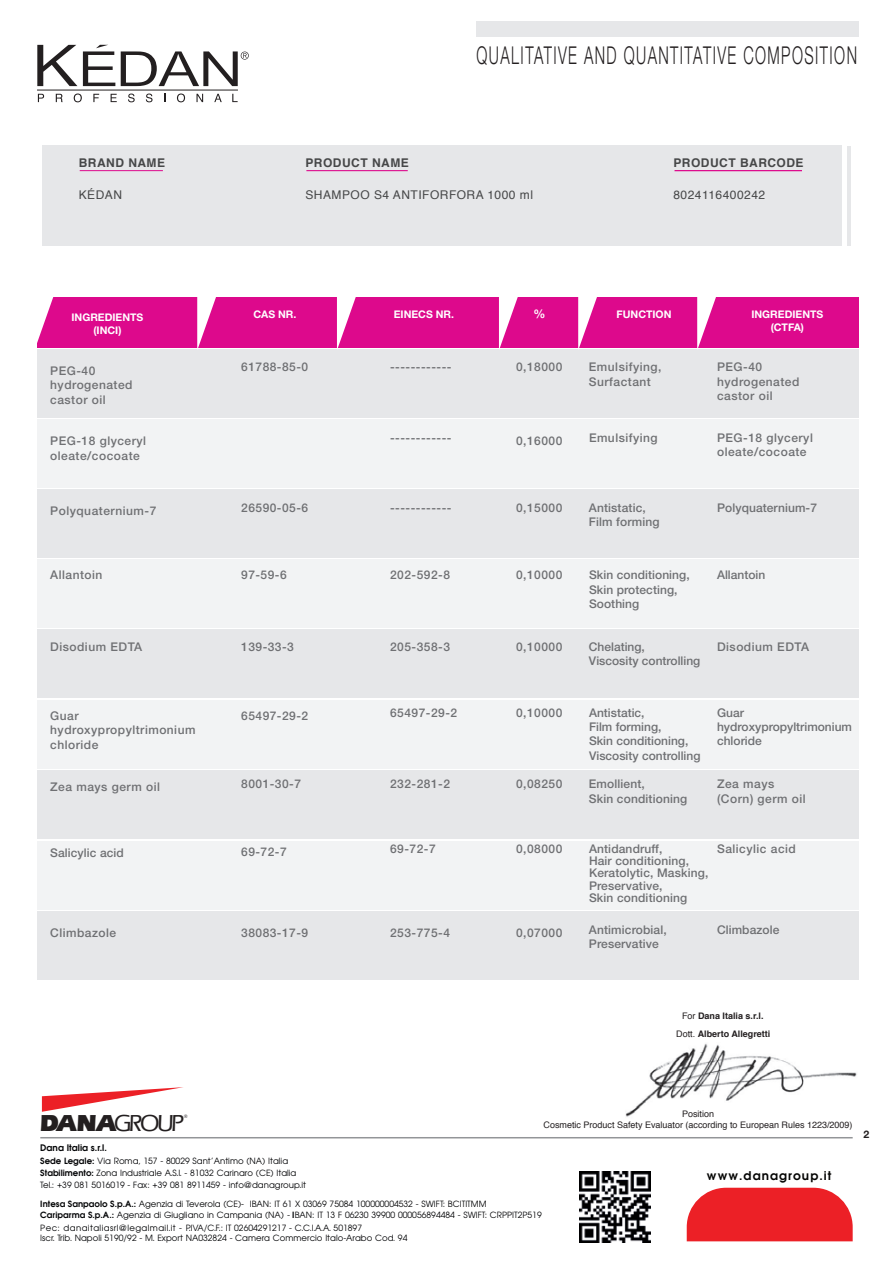
<style>
.page{position:relative;width:893px;height:1263px;background:#fff}
.page>*{position:absolute;margin:0;border:0;box-sizing:border-box;transform-origin:0 0}
.t1{font:300 24.6px "Helvetica Neue LT Std";letter-spacing:.095em;color:#231f20;scale:.6 1}
.t2{font:500 24.3px "Eras IT Cby BT";letter-spacing:-.09em;color:#231f20}
.t3{font:500 12px/14.4px "Helvetica Neue LT Std";letter-spacing:.025em;color:#6f7073}
.t4{font:500 12px/14.4px "Helvetica Neue LT Std";color:#6f7073}
.t5{font:500 12px/14.4px "Helvetica Neue LT Std";letter-spacing:.005em;color:#6f7073}
.t6{font:12px "Helvetica";letter-spacing:.04em;color:#464748}
.t7{font:700 12px "Helvetica";letter-spacing:.04em;color:#464748}
.t8{font:700 12px "Avian";letter-spacing:.085em;color:#050504}
.t9{font:700 12px "Helvetica Neue LT Std";color:#fff}
.t10{font:700 10.5px/12.6px "Helvetica Neue LT Std";color:#fff;text-align:center}
.t11{font:700 10.5px "Helvetica Neue LT Std";color:#231f20}
.t12{font:9px/10.5px "Helvetica";color:#231f20;text-align:center}
.t13{font:700 9px "Helvetica";color:#231f20}
.t14{font:700 9px "Avian";color:#040507}
.t15{font:8.55px/10.9px "Avian";color:#040507}
.t16{font:500 4.8px "Eras IT Cby BT";color:#231f20}
.s1{font-weight:400}
.s2{font-weight:900}
.s3{font-weight:700}
.s4{font-weight:700;color:#040506}
.s5{color:#040506}
.s6{font-style:italic}
</style>
<div class="page">
<div style="left:476px;top:21px;width:383px;height:16px;background:#e6e7e9"></div>
<div style="left:43px;top:146px;width:799px;height:100px;background:#e6e7e9"></div>
<hr style="left:847px;top:146px;width:4px;height:99px;background:#e6e7e9">
<hr style="left:80px;top:170px;width:83px;height:1px;background:#dd098c">
<hr style="left:37px;top:90px;width:201px;height:1px;background:#231f20">
<svg style="left:38px;top:94px;width:6px;height:8px"></svg>
<svg style="left:56px;top:94px;width:7px;height:8px"></svg>
<svg style="left:74px;top:94px;width:8px;height:8px"></svg>
<svg style="left:93px;top:94px;width:6px;height:8px"></svg>
<svg style="left:111px;top:94px;width:6px;height:8px"></svg>
<svg style="left:128px;top:94px;width:7px;height:8px"></svg>
<svg style="left:146px;top:94px;width:7px;height:8px"></svg>
<svg style="left:177px;top:94px;width:8px;height:8px"></svg>
<svg style="left:197px;top:94px;width:6px;height:8px"></svg>
<svg style="left:214px;top:94px;width:8px;height:8px"></svg>
<svg style="left:232px;top:94px;width:6px;height:8px"></svg>
<svg style="left:37px;top:45px;width:40px;height:41px"></svg>
<svg style="left:83px;top:45px;width:32px;height:41px"></svg>
<svg style="left:121px;top:51px;width:128px;height:35px"></svg>
<hr style="left:675px;top:170px;width:127px;height:1px;background:#dd098c">
<hr style="left:306px;top:170px;width:102px;height:1px;background:#dd098c">
<div style="left:37px;top:297px;width:822px;height:51px;background:#dd098c"></div>
<div style="left:37px;top:349px;width:822px;height:69px;background:#e6e7e9"></div>
<div style="left:37px;top:419px;width:822px;height:69px;background:#f2f3f4"></div>
<svg style="left:197px;top:297px;width:19px;height:51px"></svg>
<svg style="left:499px;top:297px;width:19px;height:51px"></svg>
<svg style="left:697px;top:297px;width:19px;height:51px"></svg>
<svg style="left:37px;top:297px;width:17px;height:46px"></svg>
<svg style="left:578px;top:297px;width:19px;height:51px"></svg>
<svg style="left:337px;top:297px;width:19px;height:51px"></svg>
<div style="left:37px;top:490px;width:822px;height:68px;background:#e6e7e9"></div>
<div style="left:37px;top:559px;width:822px;height:69px;background:#f2f3f4"></div>
<div style="left:37px;top:630px;width:822px;height:68px;background:#e6e7e9"></div>
<div style="left:37px;top:700px;width:822px;height:68px;background:#f2f3f4"></div>
<div style="left:37px;top:770px;width:822px;height:69px;background:#e6e7e9"></div>
<div style="left:37px;top:841px;width:822px;height:68px;background:#f2f3f4"></div>
<div style="left:37px;top:911px;width:822px;height:69px;background:#e6e7e9"></div>
<img style="left:626px;top:1043px;width:231px;height:74px">
<hr style="left:40px;top:1137px;width:813px;height:1px;background:#939598">
<svg style="left:687px;top:1188px;width:166px;height:53px;background:#ed3035"></svg>
<img style="left:580px;top:1171px;width:71px;height:71px">
<svg style="left:42px;top:1087px;width:141px;height:25px"></svg>
<p class="t7" style="left:79px;top:153px;width:88px">BRAND NAME</p>
<p class="t6" style="left:79px;top:185px;width:45px">KÉDAN</p>
<h1 class="t1" style="left:477px;top:40px;width:636px">QUALITATIVE AND QUANTITATIVE COMPOSITION</h1>
<p class="t7" style="left:305px;top:153px;width:105px">PRODUCT NAME</p>
<p class="t6" style="left:305px;top:185px;width:229px">SHAMPOO S4 ANTIFORFORA 1000 ml</p>
<p class="t7" style="left:673px;top:153px;width:132px">PRODUCT BARCODE</p>
<p class="t6" style="left:673px;top:185px;width:93px">8024116400242</p>
<p class="t9" style="left:534px;top:306px;width:13px">%</p>
<p class="t10" style="left:72px;top:311px;width:73px">INGREDIENTS</p>
<p class="t10" style="left:617px;top:308px;width:57px">FUNCTION</p>
<p class="t10" style="left:93px;top:324px;width:29px">(INCI)</p>
<p class="t10" style="left:253px;top:308px;width:44px">CAS NR.</p>
<p class="t10" style="left:394px;top:308px;width:62px">EINECS NR.</p>
<p class="t10" style="left:751px;top:308px;width:73px">INGREDIENTS (CTFA)</p>
<p class="t3" style="left:50px;top:363px;width:84px">PEG-40 hydrogenated castor oil</p>
<p class="t3" style="left:717px;top:360px;width:84px">PEG-40 hydrogenated castor oil</p>
<p class="t3" style="left:50px;top:434px;width:97px">PEG-18 glyceryl</p>
<p class="t3" style="left:589px;top:430px;width:70px">Emulsifying</p>
<p class="t3" style="left:50px;top:448px;width:91px">oleate/cocoate</p>
<p class="t3" style="left:516px;top:360px;width:48px">0,18000</p>
<p class="t3" style="left:241px;top:360px;width:69px">61788-85-0</p>
<p class="t3" style="left:589px;top:360px;width:74px">Emulsifying,<br>Surfactant</p>
<p class="t3" style="left:390px;top:360px;width:63px">------------</p>
<p class="t3" style="left:717px;top:430px;width:97px">PEG-18 glyceryl oleate/cocoate</p>
<p class="t3" style="left:516px;top:434px;width:48px">0,16000</p>
<p class="t3" style="left:390px;top:430px;width:63px">------------</p>
<p class="t3" style="left:516px;top:500px;width:48px">0,15000</p>
<p class="t3" style="left:241px;top:500px;width:69px">26590-05-6</p>
<p class="t3" style="left:50px;top:504px;width:108px">Polyquaternium-7</p>
<p class="t5" style="left:717px;top:500px;width:101px">Polyquaternium-7</p>
<p class="t3" style="left:589px;top:500px;width:72px">Antistatic,<br>Film forming</p>
<p class="t3" style="left:390px;top:500px;width:63px">------------</p>
<p class="t5" style="left:589px;top:568px;width:102px">Skin conditioning,<br>Skin protecting,<br>Soothing</p>
<p class="t3" style="left:516px;top:568px;width:48px">0,10000</p>
<p class="t3" style="left:241px;top:568px;width:47px">97-59-6</p>
<p class="t3" style="left:390px;top:568px;width:61px">202-592-8</p>
<p class="t3" style="left:50px;top:568px;width:54px">Allantoin</p>
<p class="t4" style="left:717px;top:568px;width:50px">Allantoin</p>
<p class="t4" style="left:589px;top:639px;width:113px">Chelating,<br>Viscosity controlling</p>
<p class="t3" style="left:516px;top:639px;width:48px">0,10000</p>
<p class="t3" style="left:241px;top:639px;width:54px">139-33-3</p>
<p class="t3" style="left:390px;top:639px;width:61px">205-358-3</p>
<p class="t3" style="left:50px;top:639px;width:93px">Disodium EDTA</p>
<p class="t3" style="left:717px;top:639px;width:93px">Disodium EDTA</p>
<p class="t3" style="left:50px;top:708px;width:147px">Guar hydroxypropyltrimonium chloride</p>
<p class="t4" style="left:717px;top:705px;width:136px">Guar hydroxypropyltrimonium chloride</p>
<p class="t3" style="left:589px;top:776px;width:100px">Emollient,<br>Skin conditioning</p>
<p class="t3" style="left:516px;top:705px;width:48px">0,10000</p>
<p class="t3" style="left:390px;top:705px;width:69px">65497-29-2</p>
<p class="t4" style="left:589px;top:705px;width:113px">Antistatic,<br>Film forming,<br>Skin conditioning,<br>Viscosity controlling</p>
<p class="t3" style="left:241px;top:708px;width:69px">65497-29-2</p>
<p class="t3" style="left:516px;top:776px;width:48px">0,08250</p>
<p class="t3" style="left:241px;top:776px;width:61px">8001-30-7</p>
<p class="t3" style="left:390px;top:776px;width:61px">232-281-2</p>
<p class="t3" style="left:50px;top:780px;width:111px">Zea mays germ oil</p>
<p class="t3" style="left:717px;top:776px;width:90px">Zea mays (Corn) germ oil</p>
<p class="t3" style="left:589px;top:843px;width:121px;line-height:12.1px">Antidandruff,<br>Hair conditioning,<br>Keratolytic, Masking,<br>Preservative,<br>Skin conditioning</p>
<p class="t5" style="left:50px;top:845px;width:75px">Salicylic acid</p>
<p class="t3" style="left:717px;top:842px;width:80px">Salicylic acid</p>
<p class="t3" style="left:516px;top:841px;width:48px">0,08000</p>
<p class="t3" style="left:390px;top:841px;width:47px">69-72-7</p>
<p class="t3" style="left:241px;top:845px;width:47px">69-72-7</p>
<p class="t3" style="left:50px;top:925px;width:67px">Climbazole</p>
<p class="t5" style="left:717px;top:922px;width:64px">Climbazole</p>
<p class="t3" style="left:589px;top:922px;width:79px">Antimicrobial,<br>Preservative</p>
<p class="t3" style="left:516px;top:925px;width:48px">0,07000</p>
<p class="t3" style="left:241px;top:925px;width:69px">38083-17-9</p>
<p class="t3" style="left:390px;top:925px;width:61px">253-775-4</p>
<p class="t13" style="left:682px;top:1008px;width:83px"><span class="s1">For</span> Dana Italia s.r.l.</p>
<p class="t13" style="left:676px;top:1027px;width:96px"><span class="s1">Dott.</span> Alberto Allegretti</p>
<h2 class="t2" style="left:40px;top:1108px;width:145px"><span class="s2">DANA</span>GROUP</h2>
<p class="t16" style="left:184px;top:1114px;width:5px">®</p>
<p class="t12" style="left:543px;top:1109px;width:311px">Position<br>Cosmetic Product Safety Evaluator (according to European Rules 1223/2009)</p>
<p class="t14" style="left:40px;top:1142px;width:68px">Dana Italia s.r.l.</p>
<p class="t15" style="left:40px;top:1155px;width:267px;line-height:12.1px"><span class="s3">Sede Legale:</span> Via Roma, 157 - 80029 Sant’Antimo (NA) Italia<br><span class="s3">Stabilimento:</span> Zona Industriale A.S.I. - 81032 Carinaro (CE) Italia<br>Tel.: +39 081 5016019 - Fax: +39 081 8911459 - info@danagroup.it</p>
<p class="t15" style="left:40px;top:1199px;width:503px"><span class="s4">Intesa Sanpaolo S.p.A.:</span> <span class="s5">Agenzia di Teverola (CE)- IBAN: IT 61 X 03069 75084 100000004532 - SWIFT: BCITITMM<br></span><span class="s3">Cariparma S.p.A.:</span> Agenzia di Giugliano in Campania (NA) <span class="s6">-</span> <span class="s3">I</span>BAN: IT 13 F 06230 39900 000056894484 - SWIFT: CRPPIT2P519</p>
<p class="t15" style="left:40px;top:1222px;width:369px">Pec: danaitaliasrl@legalmail.it - P.IVA/C.F.: IT 02604291217 - C.C.I.A.A. 501897<br>Iscr. Trib. Napoli 5190/92 - M. Export NA032824 - Camera Commercio Italo-Arabo Cod. 94</p>
<p class="t8" style="left:707px;top:1168px;width:126px">www.danagroup.it</p>
<p class="t11" style="left:864px;top:1128px;width:7px">2</p>
</div>
